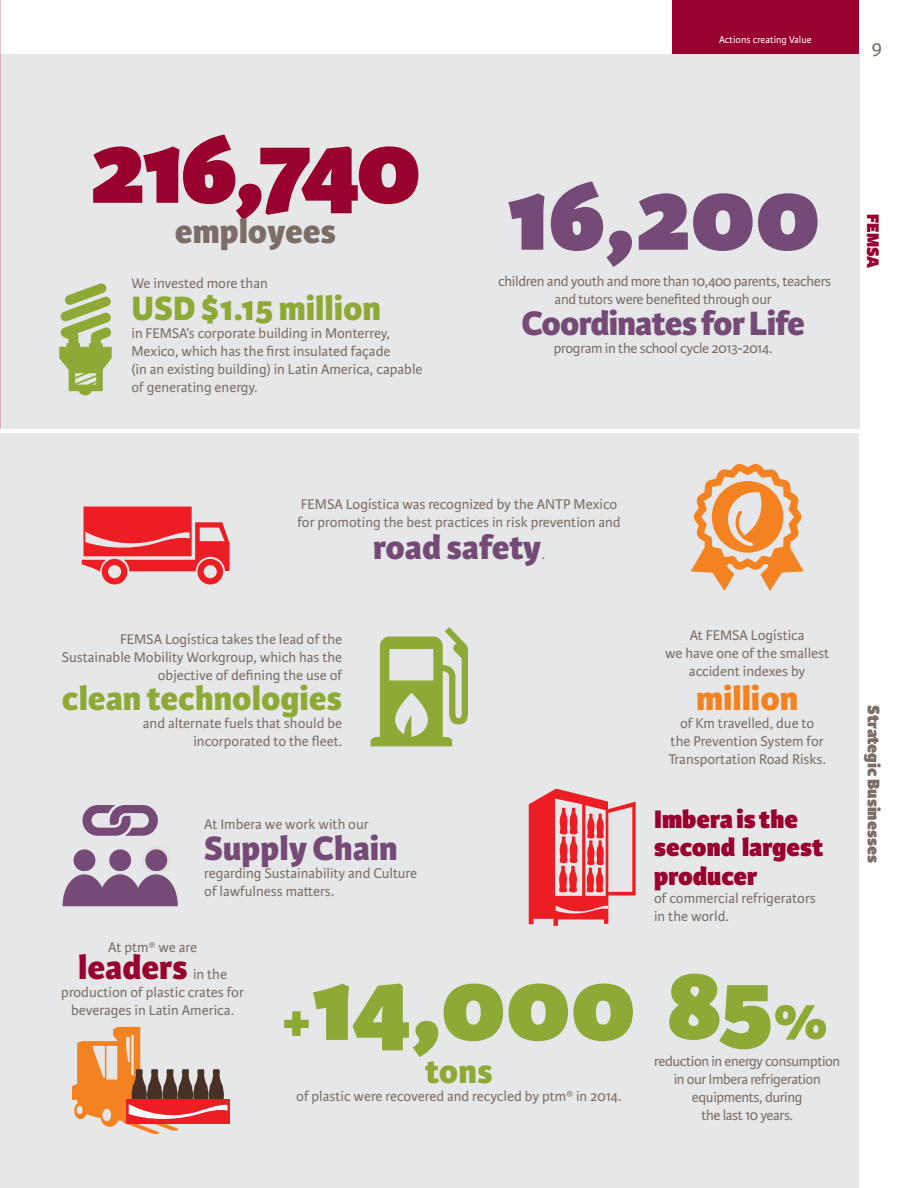
<style>
.page{position:relative;width:918px;height:1188px;background:#fff}
.page>*{position:absolute;margin:0;border:0;box-sizing:border-box;transform-origin:0 0}
.t1{font:800 108px "Karmina Sans";color:#8daa37}
.t2{font:800 108px "Karmina Sans";letter-spacing:-.05em;color:#98002e}
.t3{font:800 108px "Karmina Sans";color:#754a76}
.t4{font:800 36px "Karmina Sans";color:#8daa37}
.t5{font:800 36px "Karmina Sans";color:#754a76}
.t6{font:800 36px "Karmina Sans";letter-spacing:-.02em;color:#754a76}
.t7{font:800 36px "Karmina Sans";color:#7c6e66}
.t8{font:800 36px "Karmina Sans";color:#98002e}
.t9{font:800 36px "Karmina Sans";color:#f58220}
.t10{font:800 27px/28.5px "Karmina Sans";color:#98002e}
.t11{font:21px "Karmina Sans";color:#7c6e66}
.t12{font:800 18px "Karmina Sans";color:#7c6e66}
.t13{font:800 18px "Karmina Sans";color:#98002e}
.t14{font:15px/18px "Karmina Sans";color:#7c6e66}
.t15{font:15px/18px "Karmina Sans";letter-spacing:-.02em;color:#7c6e66;text-align:center}
.t16{font:15px/18px "Karmina Sans";letter-spacing:-.025em;color:#7c6e66;text-align:center}
.t17{font:10.5px "Karmina Sans";color:#fff}
.s1{font-size:54px}
.s2{font-size:105px}
</style>
<div class="page">
<div style="left:0;top:54px;width:859px;height:374px;background:#e6e7e8"></div>
<div style="left:0;top:434px;width:858px;height:754px;background:#e6e7e8"></div>
<div style="left:672px;top:0;width:186px;height:54px;background:#98002e"></div>
<svg style="left:529px;top:789px;width:107px;height:137px"></svg>
<svg style="left:82px;top:507px;width:148px;height:77px"></svg>
<svg style="left:691px;top:464px;width:113px;height:127px"></svg>
<svg style="left:62px;top:847px;width:116px;height:60px"></svg>
<svg style="left:82px;top:805px;width:76px;height:31px"></svg>
<svg style="left:59px;top:283px;width:53px;height:112px"></svg>
<svg style="left:371px;top:627px;width:97px;height:119px"></svg>
<div style="left:126px;top:1099px;width:104px;height:24px;background:#ed1d24"></div>
<svg style="left:72px;top:1027px;width:155px;height:107px"></svg>
<h1 class="t2" style="left:90px;top:103px;width:332px">216,740</h1>
<h2 class="t7" style="left:175px;top:211px;width:163px">employees</h2>
<p class="t14" style="left:131px;top:275px;width:138px">We invested more than</p>
<h2 class="t4" style="left:131px;top:287px;width:251px">USD $1.15 million</h2>
<p class="t14" style="left:131px;top:324px;width:293px">in FEMSA’s corporate building in Monterrey, Mexico, which has the first insulated façade<br>(in an existing building) in Latin America, capable of generating energy.</p>
<p class="t17" style="left:719px;top:33px;width:94px">Actions creating Value</p>
<h3 class="t11" style="left:871px;top:35px;width:13px">9</h3>
<h1 class="t3" style="left:506px;top:150px;width:316px">16,200</h1>
<p class="t15" style="left:498px;top:272px;width:335px">children and youth and more than 10,400 parents, teachers and tutors were benefited through our</p>
<h2 class="t6" style="left:521px;top:302px;width:285px">Coordinates for Life</h2>
<p class="t15" style="left:554px;top:340px;width:220px">program in the school cycle 2013-2014.</p>
<p class="t13" style="left:884px;top:214px;width:56px;rotate:90deg">FEMSA</p>
<p class="t14" style="left:297px;top:496px;width:325px">FEMSA Logística was recognized by the ANTP Mexico for promoting the best practices in risk prevention and</p>
<h2 class="t5" style="left:373px;top:526px;width:170px">road safety</h2>
<p class="t14" style="left:542px;top:545px;width:5px">.</p>
<p class="t14" style="left:62px;top:631px;width:282px;text-align:right">FEMSA Logística takes the lead of the<br>Sustainable Mobility Workgroup, which has the objective of defining the use of</p>
<h2 class="t4" style="left:62px;top:678px;width:282px">clean technologies</h2>
<p class="t14" style="left:143px;top:715px;width:201px;text-align:right">and alternate fuels that should be incorporated to the fleet.</p>
<p class="t14" style="left:204px;top:815px;width:166px">At Imbera we work with our</p>
<h2 class="t5" style="left:204px;top:827px;width:195px">Supply Chain</h2>
<p class="t14" style="left:204px;top:865px;width:214px">regarding Sustainability and Culture of lawfulness matters.</p>
<p class="t14" style="left:665px;top:626px;width:166px;text-align:center">At FEMSA Logística<br>we have one of the smallest accident indexes by</p>
<h2 class="t9" style="left:696px;top:677px;width:104px">million</h2>
<p class="t14" style="left:668px;top:715px;width:159px;text-align:center">of Km travelled, due to the Prevention System for<br>Transportation Road Risks.</p>
<h3 class="t10" style="left:654px;top:806px;width:171px">Imbera is the second largest producer</h3>
<p class="t14" style="left:654px;top:889px;width:163px">of commercial refrigerators in the world.</p>
<p class="t14" style="left:108px;top:938px;width:90px">At ptm® we are</p>
<h2 class="t8" style="left:78px;top:946px;width:111px">leaders</h2>
<p class="t14" style="left:193px;top:965px;width:36px">in the</p>
<p class="t14" style="left:61px;top:983px;width:184px">production of plastic crates for</p>
<p class="t14" style="left:71px;top:1001px;width:164px">beverages in Latin America.</p>
<h1 class="t1" style="left:282px;top:941px;width:547px"><span class="s1">+</span>14,000 <span class="s2">85</span><span class="s1">%</span></h1>
<p class="t16" style="left:654px;top:1052px;width:188px">reduction in energy consumption in our Imbera refrigeration equipments, during<br>the last 10 years.</p>
<h2 class="t4" style="left:425px;top:1050px;width:69px">tons</h2>
<p class="t14" style="left:296px;top:1088px;width:327px">of plastic were recovered and recycled by ptm® in 2014.</p>
<p class="t12" style="left:884px;top:705px;width:159px;rotate:90deg">Strategic Businesses</p>
</div>
